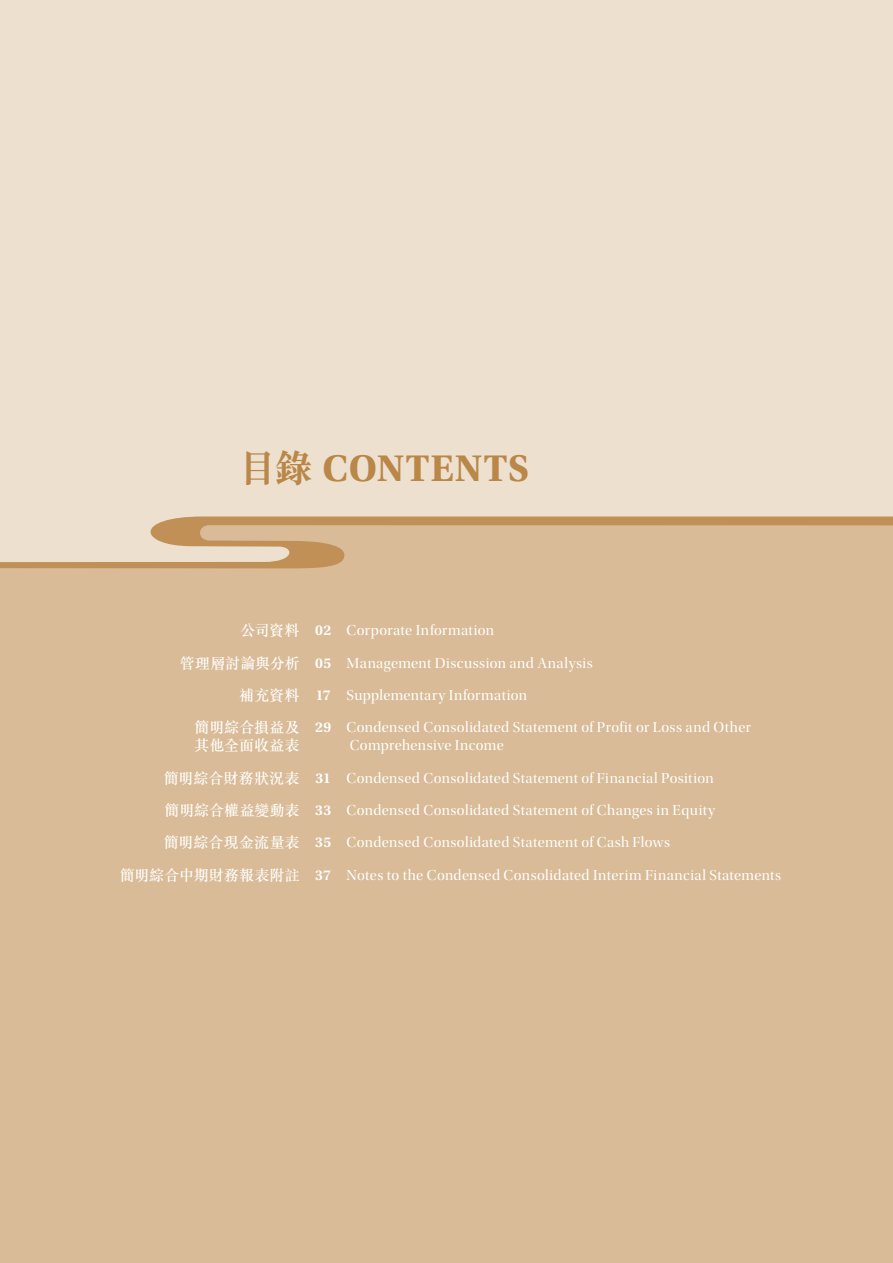
<style>
.page{position:relative;width:893px;height:1263px;background:#fff}
.page>*{position:absolute;margin:0;border:0;box-sizing:border-box;transform-origin:0 0}
.t1{font:700 39px "Utopia Std";letter-spacing:.025em;color:#b98747}
.t2{font:15px "Utopia Std Disp";letter-spacing:.02em;color:#fff}
.t3{font:500 15px "M Sung HK";letter-spacing:.005em;color:#fff}
.t4{font:600 15px "Utopia Std";letter-spacing:.025em;color:#fff}
.s1{font-family:"M Sung HK"}
</style>
<div class="page">
<div style="left:0;top:0;width:893px;height:516px;background:#eee0cf"></div>
<div style="left:0;top:668px;width:893px;height:595px;background:#d9bb97"></div>
<svg style="left:0;top:516px;width:893px;height:152px;background:#d8ba95"></svg>
<p class="t1" style="left:238px;top:446px;width:293px"><span class="s1">目錄</span> CONTENTS</p>
<p class="t3" style="left:241px;top:620px;width:61px">公司資料</p>
<p class="t4" style="left:315px;top:622px;width:18px">02</p>
<p class="t2" style="left:347px;top:623px;width:149px">Corporate Information</p>
<p class="t3" style="left:180px;top:653px;width:121px">管理層討論與分析</p>
<p class="t4" style="left:315px;top:654px;width:18px">05</p>
<p class="t2" style="left:347px;top:655px;width:248px">Management Discussion and Analysis</p>
<p class="t3" style="left:239px;top:685px;width:62px">補充資料</p>
<p class="t4" style="left:316px;top:687px;width:16px">17</p>
<p class="t2" style="left:347px;top:687px;width:182px">Supplementary Information</p>
<p class="t3" style="left:195px;top:717px;width:107px">簡明綜合損益及</p>
<p class="t3" style="left:195px;top:735px;width:107px">其他全面收益表</p>
<p class="t4" style="left:315px;top:719px;width:18px">29</p>
<p class="t2" style="left:347px;top:719px;width:406px">Condensed Consolidated Statement of Profit or Loss and Other</p>
<p class="t2" style="left:350px;top:737px;width:156px">Comprehensive Income</p>
<p class="t3" style="left:164px;top:768px;width:137px">簡明綜合財務狀況表</p>
<p class="t4" style="left:316px;top:769px;width:17px">31</p>
<p class="t2" style="left:347px;top:770px;width:369px">Condensed Consolidated Statement of Financial Position</p>
<p class="t3" style="left:165px;top:800px;width:137px">簡明綜合權益變動表</p>
<p class="t4" style="left:315px;top:802px;width:18px">33</p>
<p class="t2" style="left:347px;top:802px;width:370px">Condensed Consolidated Statement of Changes in Equity</p>
<p class="t3" style="left:164px;top:832px;width:137px">簡明綜合現金流量表</p>
<p class="t4" style="left:315px;top:834px;width:17px">35</p>
<p class="t2" style="left:347px;top:834px;width:325px">Condensed Consolidated Statement of Cash Flows</p>
<p class="t3" style="left:120px;top:864px;width:182px">簡明綜合中期財務報表附註</p>
<p class="t4" style="left:315px;top:866px;width:17px">37</p>
<p class="t2" style="left:347px;top:867px;width:436px">Notes to the Condensed Consolidated Interim Financial Statements</p>
</div>
